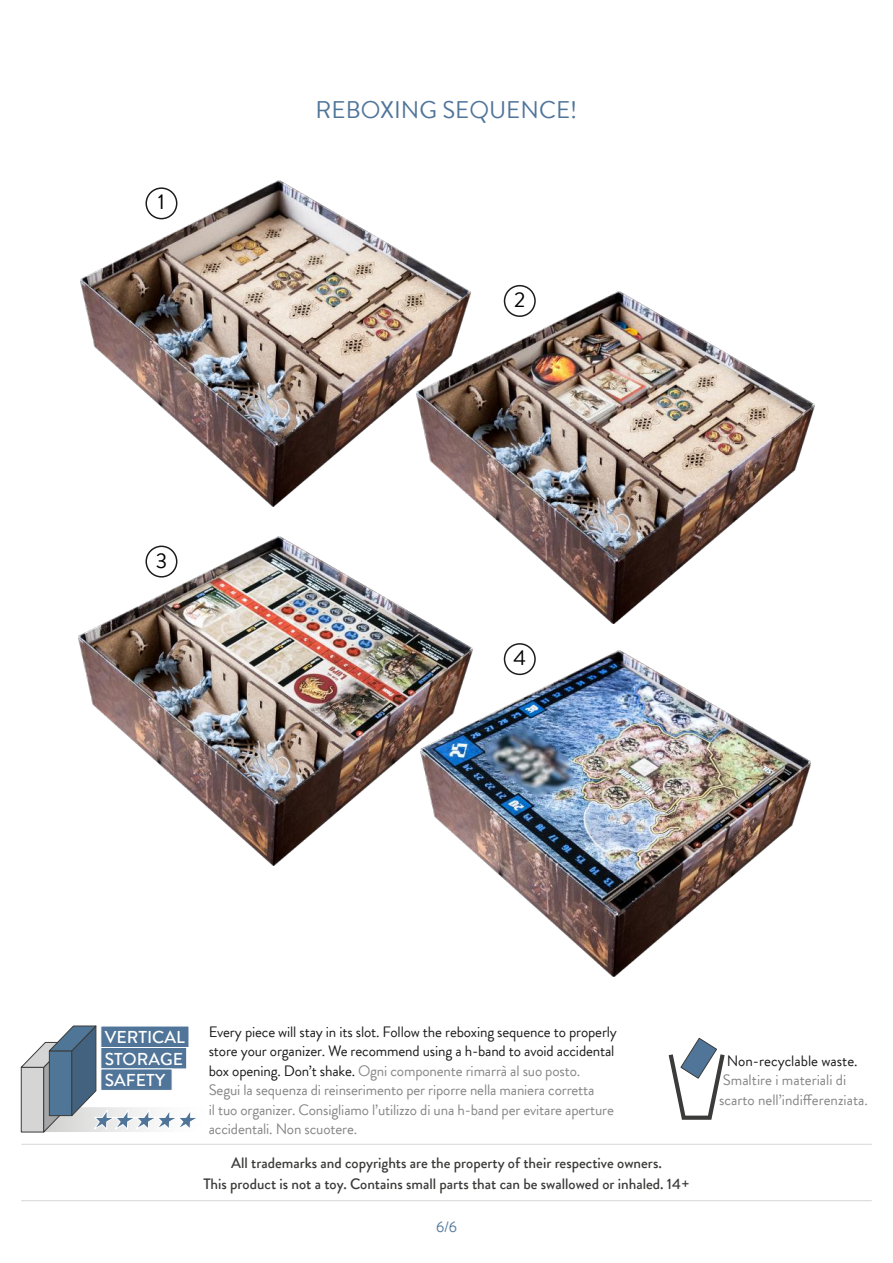
<style>
.page{position:relative;width:893px;height:1263px;background:#fff}
.page>*{position:absolute;margin:0;border:0;box-sizing:border-box;transform-origin:0 0}
.t1{font:24px "Brandon Grotesque";color:#507599}
.t2{font:21.45px "Brandon Grotesque";color:#010100}
.t3{font:500 17.1px/21.5px "Brandon Grotesque";color:#fff;text-align:justify}
.t4{font:15px/19.5px "Brandon Grotesque";letter-spacing:-.01em;color:#858585}
.t5{font:500 15px/21px "Brandon Grotesque";color:#3b3b3a;text-align:center}
.t6{font:15px "Brandon Grotesque";color:#1a1a1a}
.t7{font:15px "Brandon Grotesque";color:#4f7597}
.s1{color:#1b1b1b}
</style>
<div class="page">
<img style="left:472px;top:650px;width:339px;height:326px">
<img style="left:79px;top:536px;width:393px;height:329px">
<img style="left:417px;top:292px;width:398px;height:332px">
<img style="left:80px;top:181px;width:391px;height:325px">
<div style="left:146px;top:188px;width:31px;height:31px;background:#fff;border-radius:50%"></div>
<div style="left:145px;top:187px;width:32px;height:32px;border:2px solid #1d1e1c;border-radius:50%"></div>
<div style="left:146px;top:546px;width:31px;height:31px;background:#fff;border-radius:50%"></div>
<div style="left:145px;top:546px;width:32px;height:31px;border:2px solid #1d1e1c;border-radius:50%"></div>
<div style="left:504px;top:286px;width:31px;height:30px;background:#fff;border-radius:50%"></div>
<div style="left:504px;top:285px;width:32px;height:32px;border:2px solid #1d1e1c;border-radius:50%"></div>
<div style="left:504px;top:644px;width:31px;height:30px;background:#fff;border-radius:50%"></div>
<div style="left:504px;top:643px;width:32px;height:32px;border:2px solid #1d1e1c;border-radius:50%"></div>
<hr style="left:21px;top:1200px;width:851px;height:1px;background:#d6d6d6">
<hr style="left:21px;top:1144px;width:851px;height:1px;background:#d6d6d6">
<svg style="left:669px;top:1038px;width:56px;height:82px"></svg>
<svg style="left:21px;top:1025px;width:175px;height:108px"></svg>
<div style="left:101px;top:1026px;width:88px;height:22px;background:#507599"></div>
<div style="left:101px;top:1047px;width:86px;height:22px;background:#507599;border:1px solid #fff"></div>
<div style="left:101px;top:1069px;width:71px;height:21px;background:#507599"></div>
<h2 class="t2" style="left:158px;top:187px;width:9px">1</h2>
<h2 class="t2" style="left:156px;top:545px;width:13px">3</h2>
<h1 class="t1" style="left:316px;top:94px;width:263px">REBOXING SEQUENCE!</h1>
<h2 class="t2" style="left:514px;top:285px;width:13px">2</h2>
<h2 class="t2" style="left:513px;top:643px;width:14px">4</h2>
<p class="t3" style="left:105px;top:1027px;width:81px">VERTICAL STORAGE SAFETY</p>
<p class="t4" style="left:209px;top:1022px;width:410px"><span class="s1">Every piece will stay in its slot. Follow the reboxing sequence to properly store your organizer. We recommend using a h-band to avoid accidental box opening. Don’t shake.</span> Ogni componente rimarrà al suo posto.<br>Segui la sequenza di reinserimento per riporre nella maniera corretta<br>il tuo organizer. Consigliamo l’utilizzo di una h-band per evitare aperture accidentali. Non scuotere.</p>
<p class="t5" style="left:203px;top:1152px;width:488px">All trademarks and copyrights are the property of their respective owners.<br>This product is not a toy. Contains small parts that can be swallowed or inhaled. 14+</p>
<p class="t7" style="left:436px;top:1216px;width:22px">6/6</p>
<p class="t6" style="left:727px;top:1050px;width:132px">Non-recyclable waste.</p>
<p class="t4" style="left:719px;top:1070px;width:150px">Smaltire i materiali di scarto nell’indifferenziata.</p>
</div>
